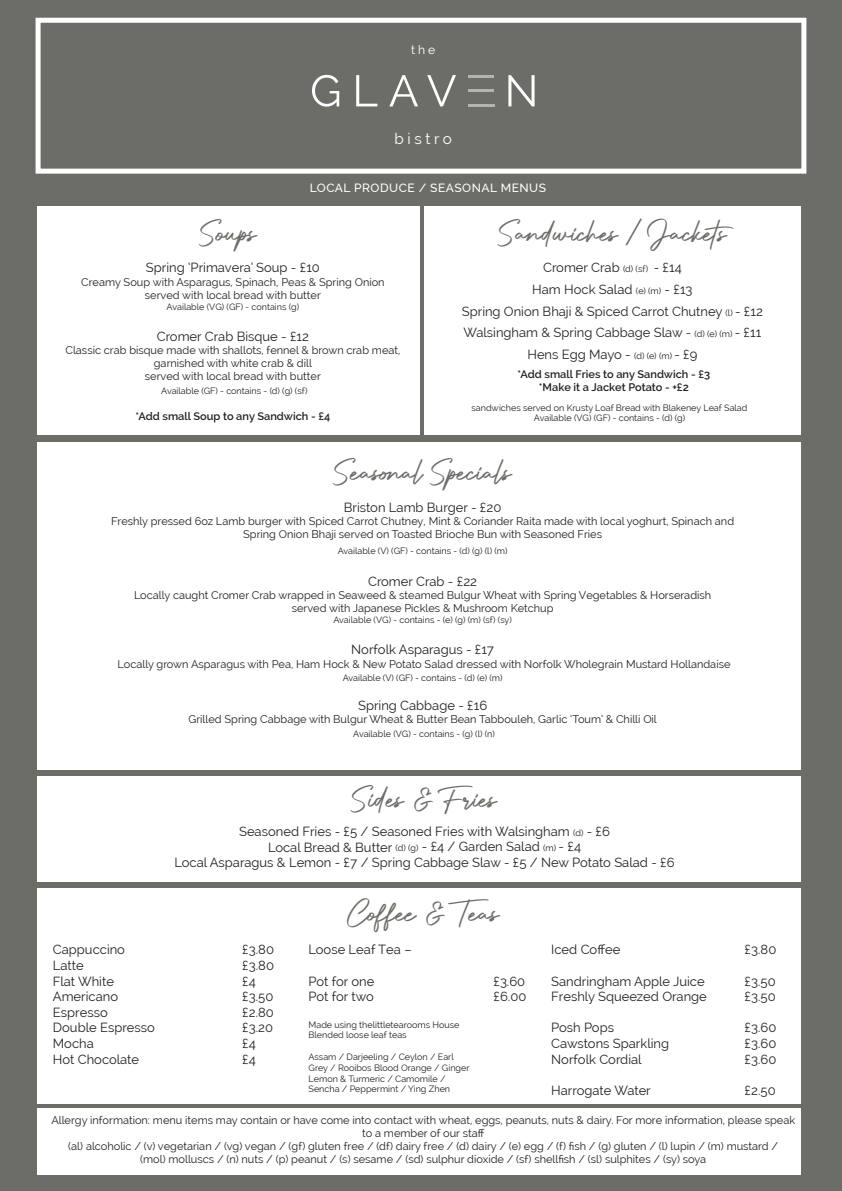
<style>
.page{position:relative;width:842px;height:1191px;background:#6d6d68}
.page>*{position:absolute;margin:0;border:0;box-sizing:border-box;transform-origin:0 0}
.t1{font:38px "Authentic Signature";color:#6d6d68}
.t2{font:15.2px "Raleway";letter-spacing:.235em;color:#fff}
.t3{font:13px/15.6px "Raleway";color:#231f20}
.t4{font:12.2px "Raleway";color:#fff}
.t5{font:500 12px "Raleway";letter-spacing:.04em;color:#fff}
.t6{font:11px/13.2px "Raleway";color:#231f20;text-align:center}
.t7{font:600 11px/13.2px "Raleway";color:#231f20;text-align:center}
.t8{font:9px/10.8px "Raleway";color:#231f20}
.s1{font-size:9px}
</style>
<div class="page">
<div style="left:37px;top:206px;width:382px;height:229px;background:#fff"></div>
<div style="left:424px;top:206px;width:377px;height:229px;background:#fff"></div>
<div style="left:37px;top:442px;width:764px;height:328px;background:#fff"></div>
<div style="left:37px;top:1108px;width:764px;height:66px;background:#fff"></div>
<div style="left:36px;top:18px;width:770px;height:156px;background:#6d6d68;border:5px solid #fff"></div>
<svg style="left:312px;top:75px;width:27px;height:32px"></svg>
<svg style="left:356px;top:75px;width:21px;height:31px"></svg>
<svg style="left:389px;top:75px;width:29px;height:31px"></svg>
<svg style="left:427px;top:75px;width:29px;height:31px"></svg>
<svg style="left:508px;top:75px;width:26px;height:31px"></svg>
<hr style="left:468px;top:75px;width:26px;height:3px;background:#fff">
<hr style="left:468px;top:104px;width:27px;height:2px;background:#fff">
<hr style="left:468px;top:89px;width:26px;height:3px;background:#fff">
<div style="left:37px;top:776px;width:764px;height:106px;background:#fff"></div>
<div style="left:37px;top:888px;width:764px;height:215px;background:#fff"></div>
<p class="t4" style="left:411px;top:43px;width:26px">the</p>
<h2 class="t2" style="left:395px;top:130px;width:59px">bistro</h2>
<h1 class="t1" style="left:200px;top:212px;width:57px">Soups</h1>
<p class="t5" style="left:310px;top:181px;width:238px">LOCAL PRODUCE / SEASONAL MENUS</p>
<h1 class="t1" style="left:499px;top:212px;width:244px">Sandwiches / Jackets</h1>
<p class="t3" style="left:146px;top:260px;width:175px">Spring ‘Primavera’ Soup - £10</p>
<p class="t6" style="left:81px;top:275px;width:305px">Creamy Soup with Asparagus, Spinach, Peas &amp; Spring Onion served with local bread with butter</p>
<p class="t8" style="left:167px;top:301px;width:134px">Available (VG) (GF) - contains (g)</p>
<p class="t3" style="left:157px;top:328px;width:154px">Cromer Crab Bisque - £12</p>
<p class="t6" style="left:65px;top:343px;width:336px">Classic crab bisque made with shallots, fennel &amp; brown crab meat, garnished with white crab &amp; dill<br>served with local bread with butter</p>
<p class="t8" style="left:161px;top:385px;width:148px">Available (GF) - contains - (d) (g) (sf)</p>
<p class="t7" style="left:135px;top:409px;width:196px">*Add small Soup to any Sandwich - £4</p>
<p class="t3" style="left:462px;top:257px;width:303px;line-height:21.6px;text-align:center">Cromer Crab <span class="s1">(d) (sf)</span> - £14<br>Ham Hock Salad <span class="s1">(e) (m)</span> - £13<br>Spring Onion Bhaji &amp; Spiced Carrot Chutney <span class="s1">(l)</span> - £12<br>Walsingham &amp; Spring Cabbage Slaw - <span class="s1">(d) (e) (m)</span> - £11<br>Hens Egg Mayo - <span class="s1">(d) (e) (m)</span> - £9</p>
<p class="t7" style="left:517px;top:367px;width:194px">*Add small Fries to any Sandwich - £3 *Make it a Jacket Potato - +£2</p>
<p class="t8" style="left:471px;top:402px;width:277px;text-align:center">sandwiches served on Krusty Loaf Bread with Blakeney Leaf Salad<br>Available (VG) (GF) - contains - (d) (g)</p>
<h1 class="t1" style="left:334px;top:451px;width:178px">Seasonal Specials</h1>
<p class="t3" style="left:344px;top:499px;width:159px">Briston Lamb Burger - £20</p>
<p class="t6" style="left:111px;top:514px;width:625px">Freshly pressed 6oz Lamb burger with Spiced Carrot Chutney, Mint &amp; Coriander Raita made with local yoghurt, Spinach and<br>Spring Onion Bhaji served on Toasted Brioche Bun with Seasoned Fries</p>
<p class="t8" style="left:338px;top:545px;width:171px">Available (V) (GF) - contains - (d) (g) (l) (m)</p>
<p class="t3" style="left:368px;top:573px;width:111px">Cromer Crab - £22</p>
<p class="t6" style="left:134px;top:588px;width:579px">Locally caught Cromer Crab wrapped in Seaweed &amp; steamed Bulgur Wheat with Spring Vegetables &amp; Horseradish served with Japanese Pickles &amp; Mushroom Ketchup</p>
<p class="t8" style="left:333px;top:614px;width:180px">Available (VG) - contains - (e) (g) (m) (sf) (sy)</p>
<p class="t3" style="left:351px;top:642px;width:144px">Norfolk Asparagus - £17</p>
<p class="t6" style="left:118px;top:657px;width:614px">Locally grown Asparagus with Pea, Ham Hock &amp; New Potato Salad dressed with Norfolk Wholegrain Mustard Hollandaise</p>
<p class="t8" style="left:343px;top:672px;width:161px">Available (V) (GF) - contains - (d) (e) (m)</p>
<p class="t3" style="left:358px;top:697px;width:131px">Spring Cabbage - £16</p>
<p class="t6" style="left:188px;top:713px;width:470px">Grilled Spring Cabbage with Bulgur Wheat &amp; Butter Bean Tabbouleh, Garlic ‘Toum’ &amp; Chilli Oil</p>
<p class="t8" style="left:353px;top:728px;width:143px">Available (VG) - contains - (g) (l) (n)</p>
<h1 class="t1" style="left:352px;top:778px;width:146px">Sides &amp; Fries</h1>
<p class="t3" style="left:174px;top:823px;width:502px;text-align:center">Seasoned Fries - £5 / Seasoned Fries with Walsingham <span class="s1">(d)</span> - £6<br>Local Bread &amp; Butter <span class="s1">(d) (g)</span> - £4 / Garden Salad <span class="s1">(m)</span> - £4<br>Local Asparagus &amp; Lemon - £7 / Spring Cabbage Slaw - £5 / New Potato Salad - £6</p>
<h1 class="t1" style="left:347px;top:892px;width:153px">Coffee &amp; Teas</h1>
<p class="t3" style="left:53px;top:942px;width:104px">Cappuccino<br>Latte<br>Flat White<br>Americano<br>Espresso<br>Double Espresso<br>Mocha<br>Hot Chocolate</p>
<p class="t3" style="left:308px;top:942px;width:105px">Loose Leaf Tea –</p>
<p class="t3" style="left:242px;top:942px;width:33px">£3.80 £3.80 £4 £3.50 £2.80 £3.20 £4<br>£4</p>
<p class="t3" style="left:308px;top:973px;width:67px">Pot for one<br>Pot for two</p>
<p class="t8" style="left:308px;top:1019px;width:152px">Made using thelittletearooms House<br>Blended loose leaf teas</p>
<p class="t8" style="left:308px;top:1051px;width:162px">Assam / Darjeeling / Ceylon / Earl<br>Grey / Rooibos Blood Orange / Ginger<br>Lemon &amp; Turmeric / Camomile /<br>Sencha / Peppermint / Ying Zhen</p>
<p class="t3" style="left:493px;top:973px;width:34px">£3.60 £6.00</p>
<p class="t3" style="left:551px;top:942px;width:71px">Iced Coffee</p>
<p class="t3" style="left:551px;top:973px;width:157px">Sandringham Apple Juice<br>Freshly Squeezed Orange</p>
<p class="t3" style="left:551px;top:1020px;width:119px">Posh Pops<br>Cawstons Sparkling<br>Norfolk Cordial</p>
<p class="t3" style="left:551px;top:1082px;width:101px">Harrogate Water</p>
<p class="t3" style="left:745px;top:942px;width:33px">£3.80</p>
<p class="t3" style="left:745px;top:973px;width:33px">£3.50 £3.50</p>
<p class="t3" style="left:745px;top:1020px;width:33px;text-align:justify">£3.60 £3.60 £3.60</p>
<p class="t3" style="left:745px;top:1082px;width:33px">£2.50</p>
<p class="t6" style="left:51px;top:1113px;width:745px">Allergy information: menu items may contain or have come into contact with wheat, eggs, peanuts, nuts &amp; dairy. For more information, please speak to a member of our staff<br>(al) alcoholic / (v) vegetarian / (vg) vegan / (gf) gluten free / (df) dairy free / (d) dairy / (e) egg / (f) fish / (g) gluten / (l) lupin / (m) mustard /<br>(mol) molluscs / (n) nuts / (p) peanut / (s) sesame / (sd) sulphur dioxide / (sf) shellfish / (sl) sulphites / (sy) soya</p>
</div>
